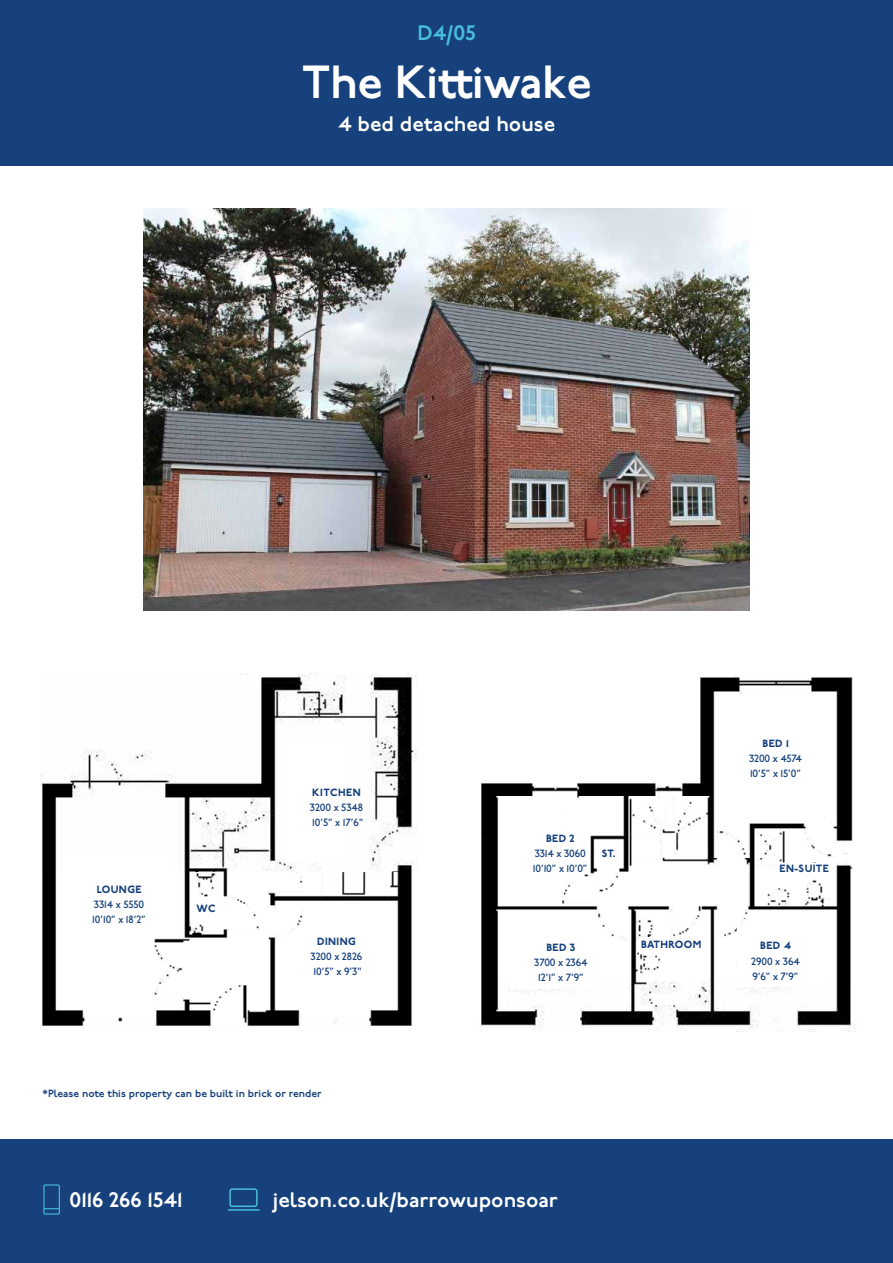
<style>
.page{position:relative;width:893px;height:1263px;background:#fff}
.page>*{position:absolute;margin:0;border:0;box-sizing:border-box;transform-origin:0 0}
.t1{font:600 46.5px "P22 Underground";letter-spacing:-.01em;color:#fff}
.t2{font:600 21px "P22 Underground";color:#fff}
.t3{font:600 21px "P22 Underground";color:#49bed8}
.t4{font:500 10.5px/15px "P22 Underground";letter-spacing:-.01em;color:#16417c}
.t5{font:800 10.5px "P22 Underground";letter-spacing:.04em;color:#16417c}
.t6{font:600 10.5px "P22 Underground";color:#16417c}
</style>
<div class="page">
<div style="left:0;top:0;width:893px;height:165px;background:#16417c"></div>
<div style="left:0;top:1140px;width:893px;height:123px;background:#16417c"></div>
<div style="left:43px;top:1184px;width:17px;height:30px;border:1px solid #49bed8"></div>
<svg style="left:44px;top:1208px;width:16px;height:1px"></svg>
<div style="left:229px;top:1188px;width:29px;height:19px;border:1px solid #49bed8;border-radius:2px"></div>
<hr style="left:228px;top:1209px;width:31px;height:2px;background:#49bed8">
<img style="left:144px;top:208px;width:605px;height:402px">
<img style="left:480px;top:676px;width:376px;height:355px">
<img style="left:41px;top:673px;width:376px;height:353px">
<div style="left:62px;top:854px;width:106px;height:73px;background:#fff"></div>
<div style="left:192px;top:899px;width:28px;height:13px;background:#fff"></div>
<div style="left:285px;top:743px;width:64px;height:118px;background:#fff"></div>
<div style="left:311px;top:915px;width:68px;height:57px;background:#fff"></div>
<div style="left:290px;top:940px;width:93px;height:38px;background:#fff"></div>
<div style="left:507px;top:799px;width:56px;height:96px;background:#fff"></div>
<div style="left:729px;top:706px;width:68px;height:93px;background:#fff"></div>
<div style="left:510px;top:923px;width:85px;height:66px;background:#fff"></div>
<div style="left:641px;top:936px;width:65px;height:14px;background:#fff"></div>
<div style="left:737px;top:927px;width:83px;height:59px;background:#fff"></div>
<div style="left:778px;top:863px;width:51px;height:13px;background:#fff"></div>
<h2 class="t3" style="left:418px;top:21px;width:60px">D4/05</h2>
<h1 class="t1" style="left:302px;top:56px;width:291px">The Kittiwake</h1>
<h2 class="t2" style="left:338px;top:112px;width:218px">4 bed detached house</h2>
<p class="t5" style="left:97px;top:883px;width:46px">LOUNGE</p>
<p class="t4" style="left:92px;top:897px;width:55px">3314 x 5550<br>10’10” x 18’2”</p>
<p class="t5" style="left:196px;top:902px;width:21px">WC</p>
<p class="t5" style="left:312px;top:787px;width:50px">KITCHEN</p>
<p class="t4" style="left:310px;top:801px;width:55px">3200 x 5348<br>10’5” x 17’6"</p>
<p class="t5" style="left:317px;top:935px;width:40px">DINING</p>
<p class="t4" style="left:311px;top:949px;width:53px">3200 x 2826<br>10’5” x 9’3"</p>
<p class="t5" style="left:546px;top:832px;width:30px">BED 2</p>
<p class="t4" style="left:533px;top:846px;width:56px">3314 x 3060<br>10’10” x 10’0”</p>
<p class="t5" style="left:602px;top:848px;width:15px">ST.</p>
<p class="t5" style="left:546px;top:941px;width:31px">BED 3</p>
<p class="t4" style="left:534px;top:955px;width:55px;text-align:center">3700 x 2364<br>12’1” x 7’9”</p>
<p class="t5" style="left:641px;top:938px;width:62px">BATHROOM</p>
<p class="t6" style="left:43px;top:1088px;width:281px">*Please note this property can be built in brick or render</p>
<h2 class="t2" style="left:69px;top:1188px;width:115px">0116 266 1541</h2>
<h2 class="t2" style="left:273px;top:1188px;width:286px">jelson.co.uk/barrowuponsoar</h2>
<p class="t5" style="left:762px;top:737px;width:28px">BED 1</p>
<p class="t4" style="left:749px;top:751px;width:55px">3200 x 4574<br>10’5” x 15’0”</p>
<p class="t5" style="left:780px;top:862px;width:51px">EN-SUITE</p>
<p class="t5" style="left:760px;top:940px;width:32px">BED 4</p>
<p class="t4" style="left:751px;top:954px;width:50px">2900 x 364<br>9’6” x 7’9”</p>
</div>
